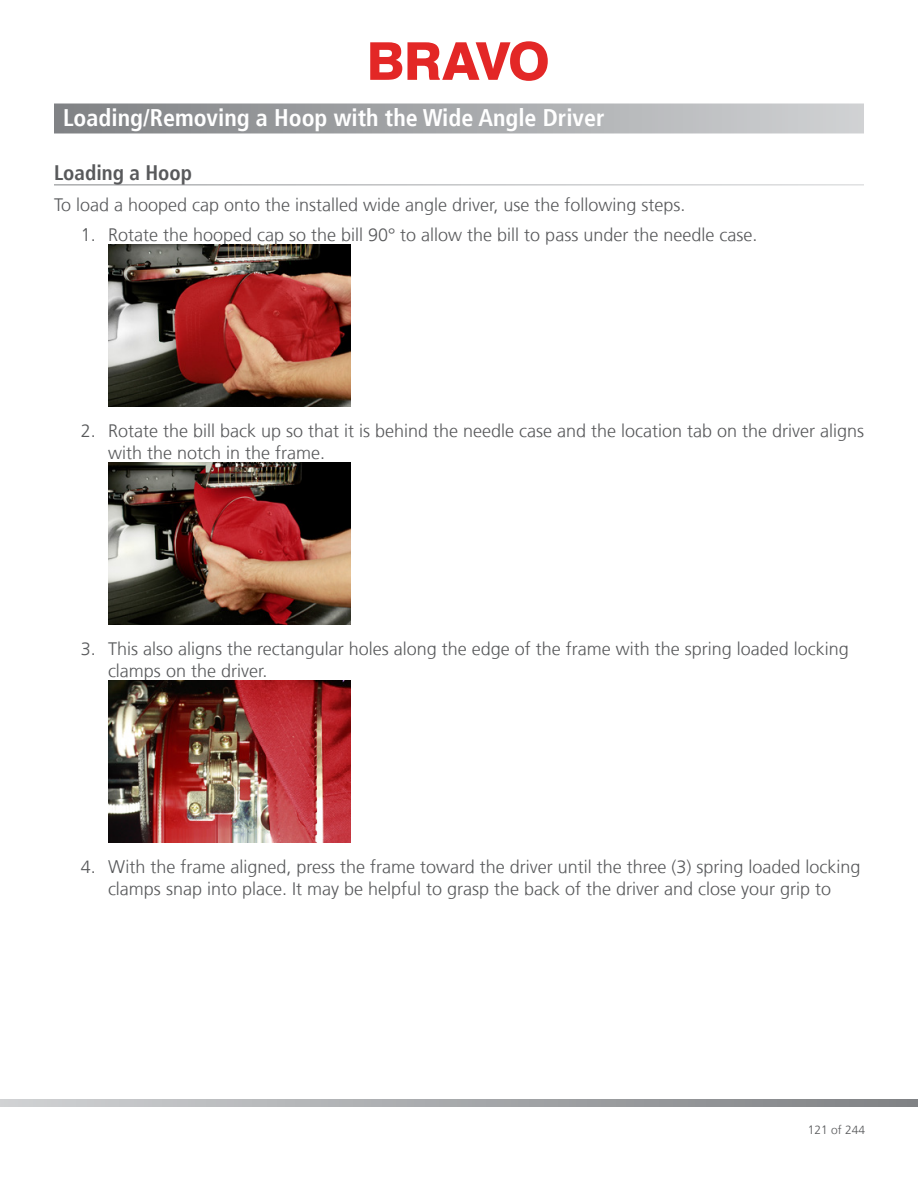
<style>
.page{position:relative;width:918px;height:1188px;background:#fff}
.page>*{position:absolute;margin:0;border:0;box-sizing:border-box;transform-origin:0 0}
.t1{font:700 condensed 24px "Frutiger";color:#fff}
.t2{font:700 condensed 21px "Frutiger";color:#58595b}
.t3{font:300 18px/21.6px "Frutiger";color:#58595b}
.t4{font:300 12px "Frutiger";color:#58595b}
</style>
<div class="page">
<svg style="left:0;top:1099px;width:917px;height:8px"></svg>
<svg style="left:370px;top:41px;width:178px;height:40px"></svg>
<div style="left:54px;top:104px;width:810px;height:30px;background:linear-gradient(to right,#7f8184,#d0d1d3)"></div>
<img style="left:108px;top:245px;width:243px;height:162px">
<img style="left:108px;top:463px;width:243px;height:162px">
<img style="left:108px;top:680px;width:243px;height:162px">
<h1 class="t1" style="left:63px;top:103px;width:543px">Loading/Removing a Hoop with the Wide Angle Driver</h1>
<p class="t2" style="left:54px;top:160px;width:140px">Loading a Hoop</p>
<p class="t3" style="left:54px;top:194px;width:633px">To load a hooped cap onto the installed wide angle driver, use the following steps.</p>
<p class="t3" style="left:81px;top:224px;width:678px">1. Rotate the hooped cap so the bill 90° to allow the bill to pass under the needle case.</p>
<p class="t3" style="left:108px;top:420px;width:758px;text-indent:-27px">2. Rotate the bill back up so that it is behind the needle case and the location tab on the driver aligns with the notch in the frame.</p>
<p class="t3" style="left:108px;top:638px;width:742px;text-indent:-27px">3. This also aligns the rectangular holes along the edge of the frame with the spring loaded locking clamps on the driver.</p>
<p class="t3" style="left:81px;top:856px;width:781px;text-align:center">4. With the frame aligned, press the frame toward the driver until the three (3) spring loaded locking clamps snap into place. It may be helpful to grasp the back of the driver and close your grip to</p>
<p class="t4" style="left:808px;top:1123px;width:59px">121 of 244</p>
</div>
